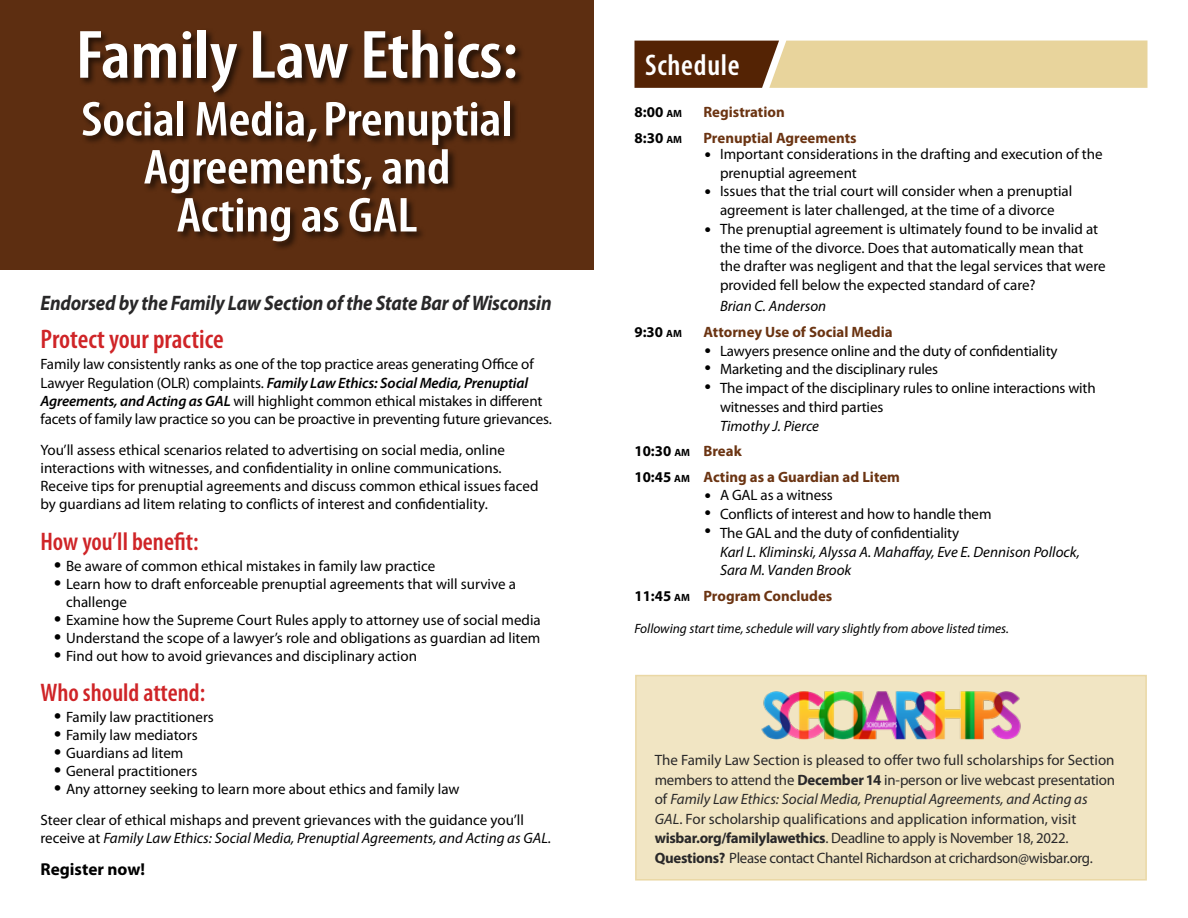
<style>
.page{position:relative;width:1188px;height:918px;background:#fff}
.page>*{position:absolute;margin:0;border:0;box-sizing:border-box;transform-origin:0 0}
.t1{font:600 condensed 69px "Myriad Pro";letter-spacing:-.005em;color:#fff;scale:1.09 1}
.t2{font:600 condensed 49.5px/48px "Myriad Pro";letter-spacing:-.005em;color:#fff;text-align:center;scale:1.12 1}
.t3{font:600 condensed 30px "Myriad Pro";letter-spacing:.025em;color:#fff}
.t4{font:600 condensed 27px "Myriad Pro";color:#cf2427}
.t5{font:600 condensed 25.5px "Myriad Pro";color:#cf2427}
.t6{font:italic 700 21px "Myriad Pro";letter-spacing:-.01em;color:#292829;scale:.9 1}
.t7{font:700 17.25px "Myriad Pro";color:#000}
.t8{font:15px/18.8px "Myriad Pro";color:#000}
.t9{font:15px/19.5px "Myriad Pro";letter-spacing:-.01em;color:#292829}
.t10{font:italic 15px/18.8px "Myriad Pro";color:#000}
.t11{font:700 15px/25.5px "Myriad Pro";color:#6b3412}
.t12{font:700 15px "Myriad Pro";color:#000}
.t13{font:italic 13.5px "Myriad Pro";color:#000}
.s1{font-weight:600;font-style:italic}
.s2{font-weight:900;font-size:19.5px}
.s3{font-style:normal}
.s4{font-size:10.5px}
.s5{font-weight:400;font-style:italic;color:#000}
.s6{color:#000}
.s7{font-size:10.5px;color:#000}
.s8{font-weight:700}
.s9{font-style:italic}
</style>
<div class="page">
<div style="left:1px;top:1px;width:592px;height:268px;background:#5d2e11"></div>
<div style="left:0;top:0;width:594px;height:270px;border:2px solid #5d2e11"></div>
<div style="left:79px;top:29px;width:446px;height:223px;background:#000;opacity:.6"></div>
<svg style="left:635px;top:40px;width:512px;height:48px;background:#c1a677"></svg>
<div style="left:635px;top:675px;width:512px;height:206px;background:#f1e5c3;border:2px solid #ead8a5"></div>
<img style="left:761px;top:691px;width:260px;height:49px">
<h1 class="t1" style="left:76px;top:12px;width:407px">Family Law Ethics:</h1>
<h2 class="t2" style="left:81px;top:94px;width:387px">Social Media, Prenuptial<br>Agreements, and<br>Acting as GAL</h2>
<h3 class="t6" style="left:40px;top:290px;width:570px">Endorsed by the Family Law Section of the State Bar of Wisconsin</h3>
<h3 class="t4" style="left:40px;top:322px;width:185px">Protect your practice</h3>
<p class="t8" style="left:40px;top:355px;width:513px;line-height:18.3px">Family law consistently ranks as one of the top practice areas generating Office of Lawyer Regulation (OLR) complaints. <span class="s1">Family Law Ethics: Social Media, Prenuptial Agreements, and Acting as GAL</span> will highlight common ethical mistakes in different facets of family law practice so you can be proactive in preventing future grievances.</p>
<p class="t8" style="left:40px;top:441px;width:499px;line-height:18px">You’ll assess ethical scenarios related to advertising on social media, online interactions with witnesses, and confidentiality in online communications.<br>Receive tips for prenuptial agreements and discuss common ethical issues faced by guardians ad litem relating to conflicts of interest and confidentiality.</p>
<h3 class="t5" style="left:40px;top:526px;width:160px">How you’ll benefit:</h3>
<p class="t8" style="left:54px;top:556px;width:383px"><span class="s2">•</span> Be aware of common ethical mistakes in family law practice</p>
<p class="t8" style="left:66px;top:574px;width:452px;line-height:18px;text-indent:-12px"><span class="s2">•</span> Learn how to draft enforceable prenuptial agreements that will survive a challenge</p>
<p class="t8" style="left:54px;top:610px;width:488px"><span class="s2">•</span> Examine how the Supreme Court Rules apply to attorney use of social media</p>
<p class="t8" style="left:54px;top:628px;width:488px"><span class="s2">•</span> Understand the scope of a lawyer’s role and obligations as guardian ad litem</p>
<p class="t8" style="left:54px;top:646px;width:364px"><span class="s2">•</span> Find out how to avoid grievances and disciplinary action</p>
<h3 class="t5" style="left:40px;top:677px;width:166px">Who should attend:</h3>
<p class="t8" style="left:54px;top:707px;width:161px"><span class="s2">•</span> Family law practitioners</p>
<p class="t8" style="left:54px;top:725px;width:145px"><span class="s2">•</span> Family law mediators</p>
<p class="t8" style="left:54px;top:743px;width:131px"><span class="s2">•</span> Guardians ad litem</p>
<p class="t8" style="left:54px;top:761px;width:145px"><span class="s2">•</span> General practitioners</p>
<p class="t8" style="left:41px;top:773px;width:485px;line-height:31.5px;text-indent:13px"><span class="s2">•</span> Any attorney seeking to learn more about ethics and family law<br>Steer clear of ethical mishaps and prevent grievances with the guidance you’ll</p>
<p class="t10" style="left:41px;top:829px;width:512px"><span class="s3">receive at</span> Family Law Ethics: Social Media, Prenuptial Agreements, and Acting as GAL.</p>
<p class="t7" style="left:40px;top:858px;width:106px">Register now!</p>
<h3 class="t3" style="left:645px;top:46px;width:96px">Schedule</h3>
<p class="t12" style="left:634px;top:102px;width:49px">8:00 <span class="s4">AM</span></p>
<p class="t11" style="left:704px;top:99px;width:83px">Registration</p>
<p class="t12" style="left:634px;top:128px;width:49px">8:30 <span class="s4">AM</span></p>
<p class="t11" style="left:704px;top:124px;width:155px">Prenuptial Agreements</p>
<p class="t8" style="left:720px;top:144px;width:384px;text-indent:-15px">● Important considerations in the drafting and execution of the prenuptial agreement</p>
<p class="t8" style="left:705px;top:182px;width:369px;text-align:center">● Issues that the trial court will consider when a prenuptial agreement is later challenged, at the time of a divorce</p>
<p class="t8" style="left:720px;top:219px;width:387px;text-indent:-15px">● The prenuptial agreement is ultimately found to be invalid at the time of the divorce. Does that automatically mean that the drafter was negligent and that the legal services that were provided fell below the expected standard of care?</p>
<p class="t10" style="left:720px;top:297px;width:108px">Brian C. Anderson</p>
<p class="t12" style="left:634px;top:322px;width:49px">9:30 <span class="s4">AM</span></p>
<p class="t11" style="left:704px;top:319px;width:191px">Attorney Use of Social Media</p>
<p class="t8" style="left:705px;top:341px;width:354px">● Lawyers presence online and the duty of confidentiality</p>
<p class="t8" style="left:705px;top:360px;width:235px">● Marketing and the disciplinary rules</p>
<p class="t8" style="left:720px;top:379px;width:377px;text-indent:-15px">● The impact of the disciplinary rules to online interactions with witnesses and third parties</p>
<p class="t11" style="left:634px;top:412px;width:267px;text-indent:86px"><span class="s5">Timothy J. Pierce<br></span><span class="s6">10:30</span> <span class="s7">AM</span> Break<br><span class="s6">10:45</span> <span class="s7">AM</span> Acting as a Guardian ad Litem</p>
<p class="t8" style="left:705px;top:486px;width:129px">● A GAL as a witness</p>
<p class="t8" style="left:705px;top:505px;width:288px">● Conflicts of interest and how to handle them</p>
<p class="t10" style="left:720px;top:523px;width:362px;text-indent:-15px">● <span class="s3">The GAL and the duty of confidentiality<br></span>Karl L. Kliminski, Alyssa A. Mahaffay, Eve E. Dennison Pollock,<br>Sara M. Vanden Brook</p>
<p class="t11" style="left:634px;top:583px;width:199px"><span class="s6">11:45</span> <span class="s7">AM</span> Program Concludes</p>
<p class="t13" style="left:634px;top:620px;width:376px">Following start time, schedule will vary slightly from above listed times.</p>
<p class="t9" style="left:655px;top:750px;width:462px">The Family Law Section is pleased to offer two full scholarships for Section members to attend the <span class="s8">December 14</span> in-person or live webcast presentation of <span class="s9">Family Law Ethics: Social Media, Prenuptial Agreements, and Acting as GAL</span>. For scholarship qualifications and application information, visit <span class="s8">wisbar.org/familylawethics</span>. Deadline to apply is November 18, 2022.<br><span class="s8">Questions?</span> Please contact Chantel Richardson at crichardson@wisbar.org.</p>
</div>
